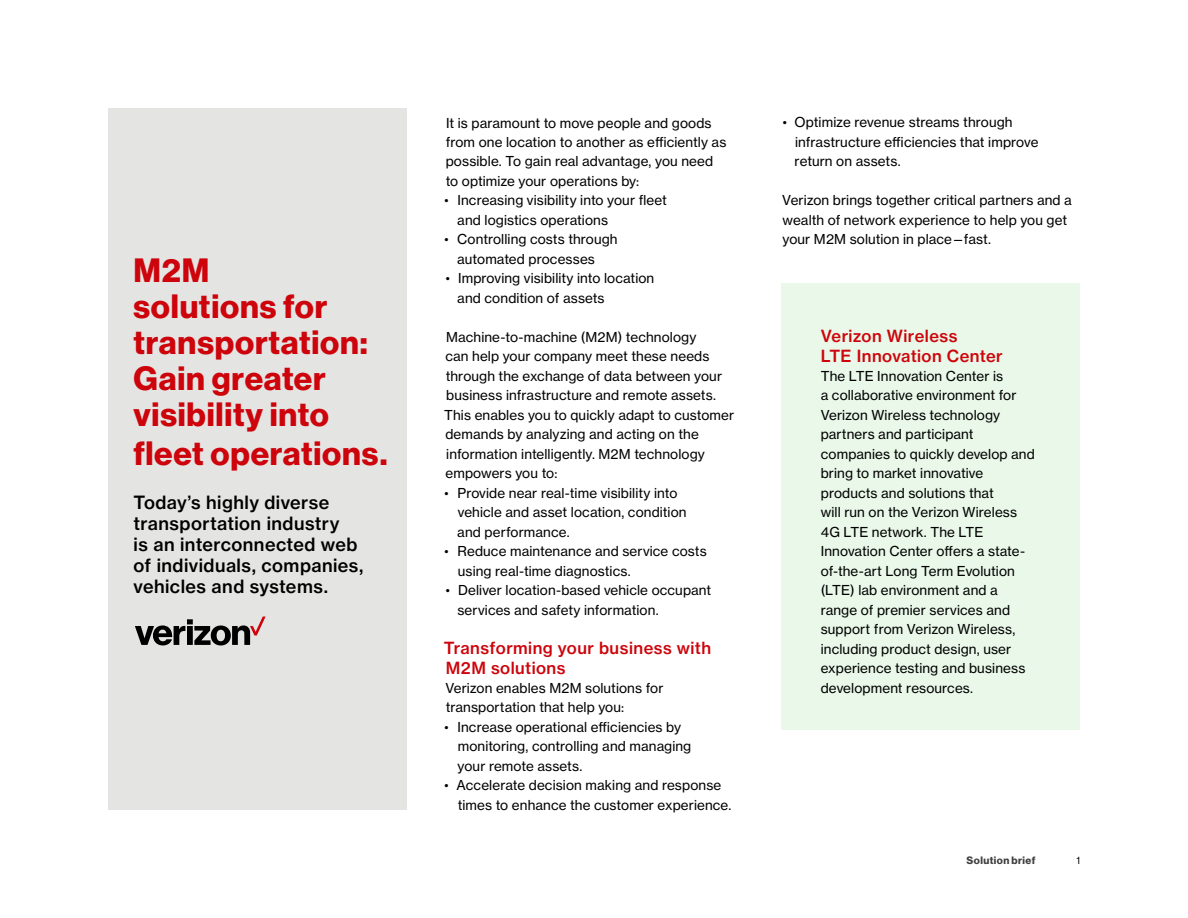
<style>
.page{position:relative;width:1188px;height:918px;background:#fff}
.page>*{position:absolute;margin:0;border:0;box-sizing:border-box;transform-origin:0 0}
.t1{font:33px/36px "N Haas Grotesk DS Std 75 Bd";letter-spacing:.025em;color:#cd040b}
.t2{font:18px/21px "N Haas Grotesk TX Std 65 Md";letter-spacing:.025em;color:#000}
.t3{font:16.5px/19.5px "N Haas Grotesk TX Std 65 Md";letter-spacing:.03em;color:#cd040b}
.t4{font:13.5px/19.5px "N Haas Grotesk TX Std 55 Rg";letter-spacing:.01em;color:#000}
.t5{font:10.5px "N Haas Grotesk DS Std 75 Bd";letter-spacing:.045em;color:#404040}
.t6{font:10.5px "N Haas Grotesk DS Std 55 Rg";color:#000}
.s1{font-family:"N Haas Grotesk DS Std 55 Rg"}
</style>
<div class="page">
<div style="left:108px;top:108px;width:298px;height:702px;background:#e4e5e3"></div>
<div style="left:782px;top:284px;width:298px;height:446px;background:#e9f8e9"></div>
<svg style="left:135px;top:617px;width:131px;height:29px"></svg>
<h1 class="t1" style="left:134px;top:253px;width:236px">M2M<br>solutions for transportation:<br>Gain greater visibility into</h1>
<h1 class="t1" style="left:134px;top:436px;width:256px">fleet operations.</h1>
<h2 class="t2" style="left:134px;top:492px;width:231px">Today’s highly diverse transportation industry<br>is an interconnected web of individuals, companies, vehicles and systems.</h2>
<p class="t4" style="left:446px;top:113px;width:282px">It is paramount to move people and goods from one location to another as efficiently as possible. To gain real advantage, you need to optimize your operations by:</p>
<p class="t4" style="left:457px;top:191px;width:211px;text-indent:-13px"><span class="s1">•</span> Increasing visibility into your fleet and logistics operations</p>
<p class="t4" style="left:457px;top:230px;width:162px;text-indent:-13px"><span class="s1">•</span> Controlling costs through automated processes</p>
<p class="t4" style="left:457px;top:269px;width:199px;text-indent:-11px"><span class="s1">•</span> Improving visibility into location and condition of assets</p>
<p class="t4" style="left:444px;top:327px;width:292px">Machine-to-machine (M2M) technology<br>can help your company meet these needs through the exchange of data between your business infrastructure and remote assets.<br>This enables you to quickly adapt to customer demands by analyzing and acting on the information intelligently. M2M technology empowers you to:</p>
<p class="t4" style="left:457px;top:483px;width:231px;text-indent:-13px"><span class="s1">•</span> Provide near real-time visibility into vehicle and asset location, condition and performance.</p>
<p class="t4" style="left:458px;top:542px;width:250px;text-indent:-13px"><span class="s1">•</span> Reduce maintenance and service costs using real-time diagnostics.</p>
<p class="t4" style="left:457px;top:581px;width:255px;text-indent:-12px"><span class="s1">•</span> Deliver location-based vehicle occupant services and safety information.</p>
<p class="t3" style="left:444px;top:638px;width:269px">Transforming your business with<br>M2M solutions</p>
<p class="t4" style="left:445px;top:678px;width:220px">Verizon enables M2M solutions for transportation that help you:</p>
<p class="t4" style="left:458px;top:717px;width:235px;text-indent:-13px"><span class="s1">•</span> Increase operational efficiencies by monitoring, controlling and managing your remote assets.</p>
<p class="t4" style="left:458px;top:776px;width:275px;text-indent:-13px"><span class="s1">•</span> Accelerate decision making and response times to enhance the customer experience.</p>
<p class="t4" style="left:795px;top:113px;width:245px;text-indent:-12px"><span class="s1">•</span> Optimize revenue streams through infrastructure efficiencies that improve return on assets.</p>
<p class="t4" style="left:782px;top:191px;width:291px">Verizon brings together critical partners and a wealth of network experience to help you get your M2M solution in place—fast.</p>
<p class="t3" style="left:821px;top:326px;width:184px">Verizon Wireless<br>LTE Innovation Center</p>
<p class="t4" style="left:821px;top:366px;width:216px">The LTE Innovation Center is<br>a collaborative environment for<br>Verizon Wireless technology partners and participant companies to quickly develop and bring to market innovative products and solutions that<br>will run on the Verizon Wireless<br>4G LTE network. The LTE<br>Innovation Center offers a state&shy;of-the-art Long Term Evolution (LTE) lab environment and a range of premier services and support from Verizon Wireless, including product design, user experience testing and business development resources.</p>
<p class="t5" style="left:967px;top:854px;width:70px">Solution brief</p>
<p class="t6" style="left:1076px;top:854px;width:5px">1</p>
</div>
